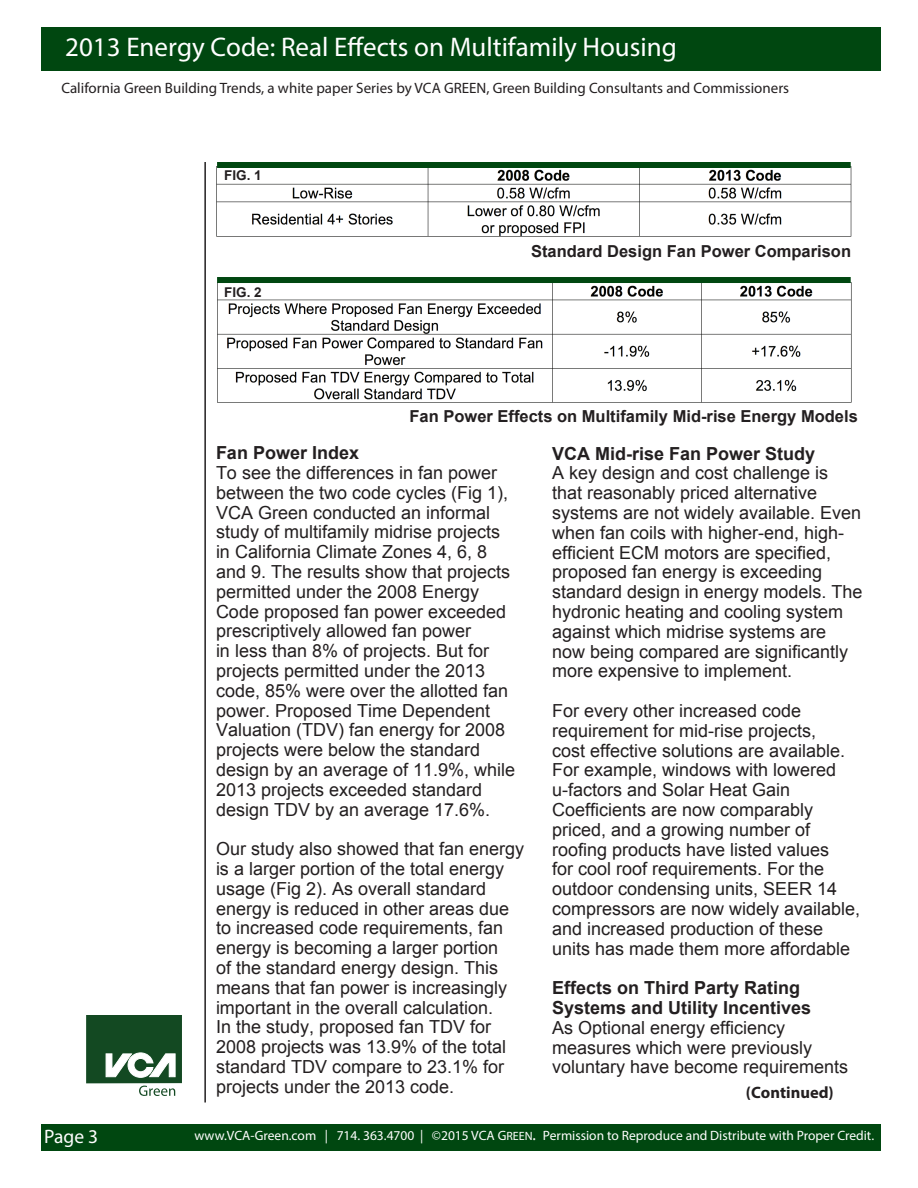
<style>
.page{position:relative;width:918px;height:1188px;background:#fff}
.page>*{position:absolute;margin:0;border:0;box-sizing:border-box;transform-origin:0 0}
.t1{font:27px "Myriad Pro";color:#fff}
.t2{font:19.5px "Myriad Pro";color:#fff}
.t3{font:18px/19.8px "Arial";color:#231f20}
.t4{font:700 18px/19.8px "Arial";color:#231f20}
.t5{font:700 16.5px "Arial";color:#231f20}
.t6{font:700 16.5px "Myriad Pro";color:#231f20}
.t7{font:15px "Myriad Pro";color:#231f20}
.t8{font:13.5px "Myriad Pro";color:#fff}
.t9{font:700 13.5px "Arial";color:#231f20}
.s1{font-size:12px}
.s2{font-size:16.5px}
</style>
<div class="page">
<hr style="left:204px;top:162px;width:2px;height:940px;background:#231f20">
<div style="left:41px;top:1124px;width:839px;height:18px;background:#004710"></div>
<div style="left:41px;top:1141px;width:839px;height:10px;background:#004710"></div>
<div style="left:42px;top:61px;width:839px;height:9px;background:#004710"></div>
<div style="left:42px;top:27px;width:839px;height:35px;background:#004710"></div>
<svg style="left:86px;top:1015px;width:96px;height:81px"></svg>
<img style="left:216px;top:166px;width:636px;height:71px">
<img style="left:217px;top:282px;width:635px;height:121px">
<div style="left:217px;top:277px;width:634px;height:6px;background:#004710"></div>
<div style="left:217px;top:162px;width:634px;height:6px;background:#004710"></div>
<h1 class="t1" style="left:65px;top:31px;width:613px">2013 Energy Code: Real Effects on Multifamily Housing</h1>
<p class="t7" style="left:62px;top:79px;width:729px">California Green Building Trends, a white paper Series by VCA GREEN, Green Building Consultants and Commissioners</p>
<p class="t9" style="left:224px;top:167px;width:39px">FIG. 1</p>
<p class="t9" style="left:224px;top:284px;width:39px">FIG. 2</p>
<p class="t5" style="left:531px;top:240px;width:321px">Standard Design Fan Power Comparison</p>
<p class="t5" style="left:410px;top:405px;width:450px">Fan Power Effects on Multifamily Mid-rise Energy Models</p>
<p class="t2" style="left:44px;top:1124px;width:56px">Page 3</p>
<p class="t4" style="left:216px;top:443px;width:145px">Fan Power Index</p>
<p class="t3" style="left:216px;top:463px;width:301px">To see the differences in fan power between the two code cycles (Fig 1), VCA Green conducted an informal study of multifamily midrise projects in California Climate Zones 4, 6, 8 and 9. The results show that projects permitted under the 2008 Energy Code proposed fan power exceeded prescriptively allowed fan power<br>in less than 8% of projects. But for projects permitted under the 2013 code, 85% were over the allotted fan power. Proposed Time Dependent Valuation (TDV) fan energy for 2008 projects were below the standard design by an average of 11.9%, while 2013 projects exceeded standard design TDV by an average 17.6%.</p>
<p class="t3" style="left:216px;top:839px;width:310px">Our study also showed that fan energy is a larger portion of the total energy usage (Fig 2). As overall standard energy is reduced in other areas due to increased code requirements, fan energy is becoming a larger portion<br>of the standard energy design. This means that fan power is increasingly important in the overall calculation.<br>In the study, proposed fan TDV for 2008 projects was 13.9% of the total standard TDV compare to 23.1% for projects under the 2013 code.</p>
<p class="t4" style="left:552px;top:444px;width:265px">VCA Mid-rise Fan Power Study</p>
<p class="t3" style="left:552px;top:463px;width:312px">A key design and cost challenge is that reasonably priced alternative systems are not widely available. Even when fan coils with higher-end, high&shy;efficient ECM motors are specified, proposed fan energy is exceeding standard design in energy models. The hydronic heating and cooling system against which midrise systems are now being compared are significantly more expensive to implement.</p>
<p class="t3" style="left:552px;top:701px;width:310px">For every other increased code requirement for mid-rise projects,<br>cost effective solutions are available.<br>For example, windows with lowered u-factors and Solar Heat Gain Coefficients are now comparably priced, and a growing number of roofing products have listed values<br>for cool roof requirements. For the outdoor condensing units, SEER 14 compressors are now widely available, and increased production of these units has made them more affordable</p>
<p class="t4" style="left:552px;top:979px;width:261px">Effects on Third Party Rating<br>Systems and Utility Incentives</p>
<p class="t3" style="left:552px;top:1018px;width:298px">As Optional energy efficiency measures which were previously voluntary have become requirements</p>
<p class="t6" style="left:746px;top:1081px;width:89px">(Continued)</p>
<p class="t8" style="left:194px;top:1127px;width:681px">www.VCA-Green.com | 714. 363.4700 | ©2015 VCA G<span class="s1">REEN</span><span class="s2">.</span> Permission to Reproduce and Distribute with Proper Credit.</p>
</div>
